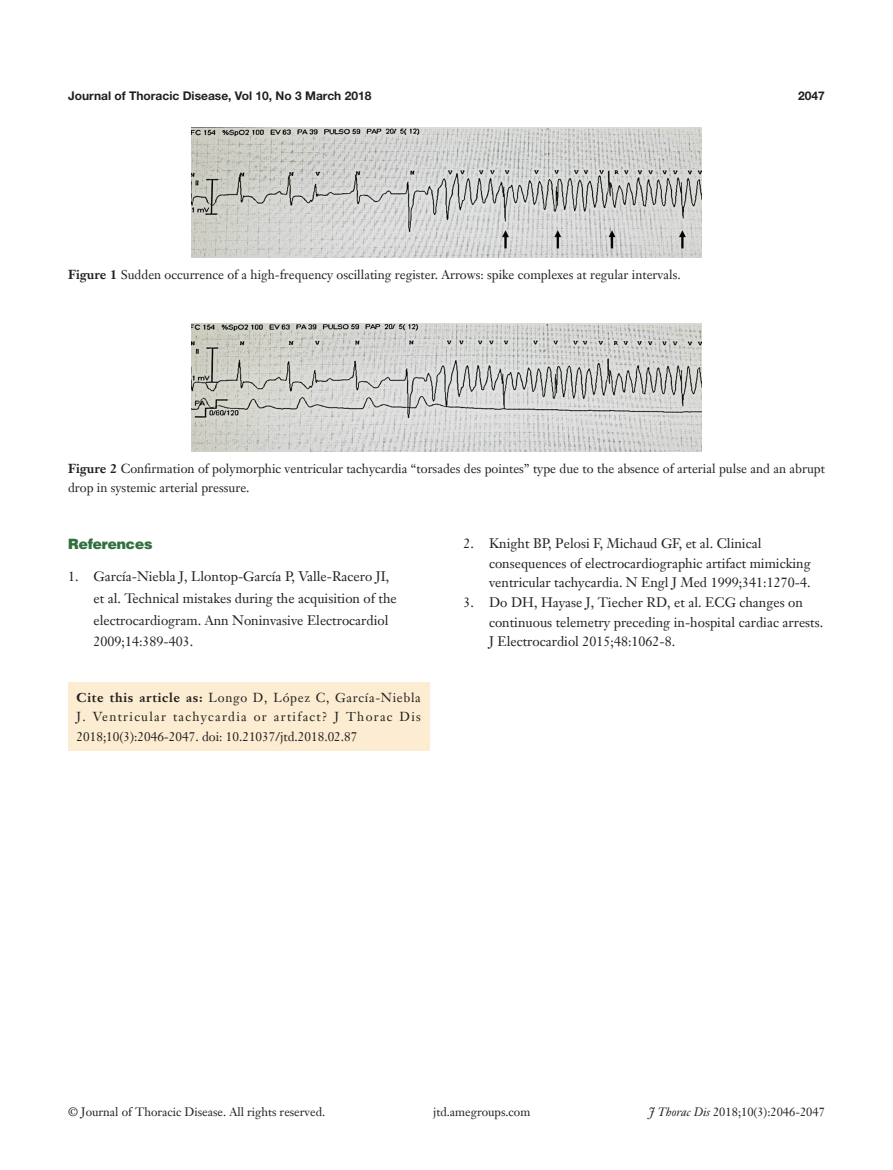
<style>
.page{position:relative;width:893px;height:1170px;background:#fff}
.page>*{position:absolute;margin:0;border:0;box-sizing:border-box;transform-origin:0 0}
.t1{font:900 14.25px "Helvetica";color:#30703e}
.t2{font:13.5px/19.6px "Janson Text LT";color:#231f20}
.Cite{font:12.75px/19.5px "Janson Text LT";color:#231f20}
.t3{font:12px "Janson Text LT";color:#231f20}
.t4{font:700 12px "Helvetica Neue LT Pro";color:#231f20}
.s1{font-weight:700}
.s2{font-style:italic}
</style>
<div class="page">
<img style="left:191px;top:128px;width:511px;height:130px">
<img style="left:191px;top:323px;width:511px;height:129px">
<div style="left:68px;top:682px;width:361px;height:69px;background:#fcedd2"></div>
<p class="t4" style="left:68px;top:88px;width:305px">Journal of Thoracic Disease, Vol 10, No 3 March 2018</p>
<p class="t4" style="left:798px;top:88px;width:28px">2047</p>
<p class="Cite" style="left:68px;top:265px;width:614px"><span class="s1">Figure 1</span> Sudden occurrence of a high-frequency oscillating register. Arrows: spike complexes at regular intervals.</p>
<p class="Cite" style="left:68px;top:458px;width:758px"><span class="s1">Figure 2</span> Confirmation of polymorphic ventricular tachycardia “torsades des pointes” type due to the absence of arterial pulse and an abrupt drop in systemic arterial pressure.</p>
<p class="t1" style="left:68px;top:534px;width:86px">References</p>
<p class="t2" style="left:94px;top:565px;width:305px;line-height:21.6px;text-indent:-26px">1. García-Niebla J, Llontop-García P, Valle-Racero JI, et al. Technical mistakes during the acquisition of the electrocardiogram. Ann Noninvasive Electrocardiol 2009;14:389-403.</p>
<p class="Cite" style="left:77px;top:687px;width:346px;text-align:justify"><span class="s1">Cite this article as:</span> Longo D, López C, García-Niebla J. Ventricular tachycardia or artifact? J Thorac Dis 2018;10(3):2046-2047. doi: 10.21037/jtd.2018.02.87</p>
<p class="t2" style="left:489px;top:533px;width:323px;text-indent:-26px">2. Knight BP, Pelosi F, Michaud GF, et al. Clinical consequences of electrocardiographic artifact mimicking ventricular tachycardia. N Engl J Med 1999;341:1270-4.</p>
<p class="t2" style="left:489px;top:592px;width:336px;text-indent:-26px">3. Do DH, Hayase J, Tiecher RD, et al. ECG changes on continuous telemetry preceding in-hospital cardiac arrests.<br>J Electrocardiol 2015;48:1062-8.</p>
<p class="t3" style="left:68px;top:1104px;width:259px">© Journal of Thoracic Disease. All rights reserved.</p>
<p class="t3" style="left:433px;top:1104px;width:99px">jtd.amegroups.com</p>
<p class="t3" style="left:649px;top:1104px;width:178px"><span class="s2">J Thorac Dis</span> 2018;10(3):2046-2047</p>
</div>
